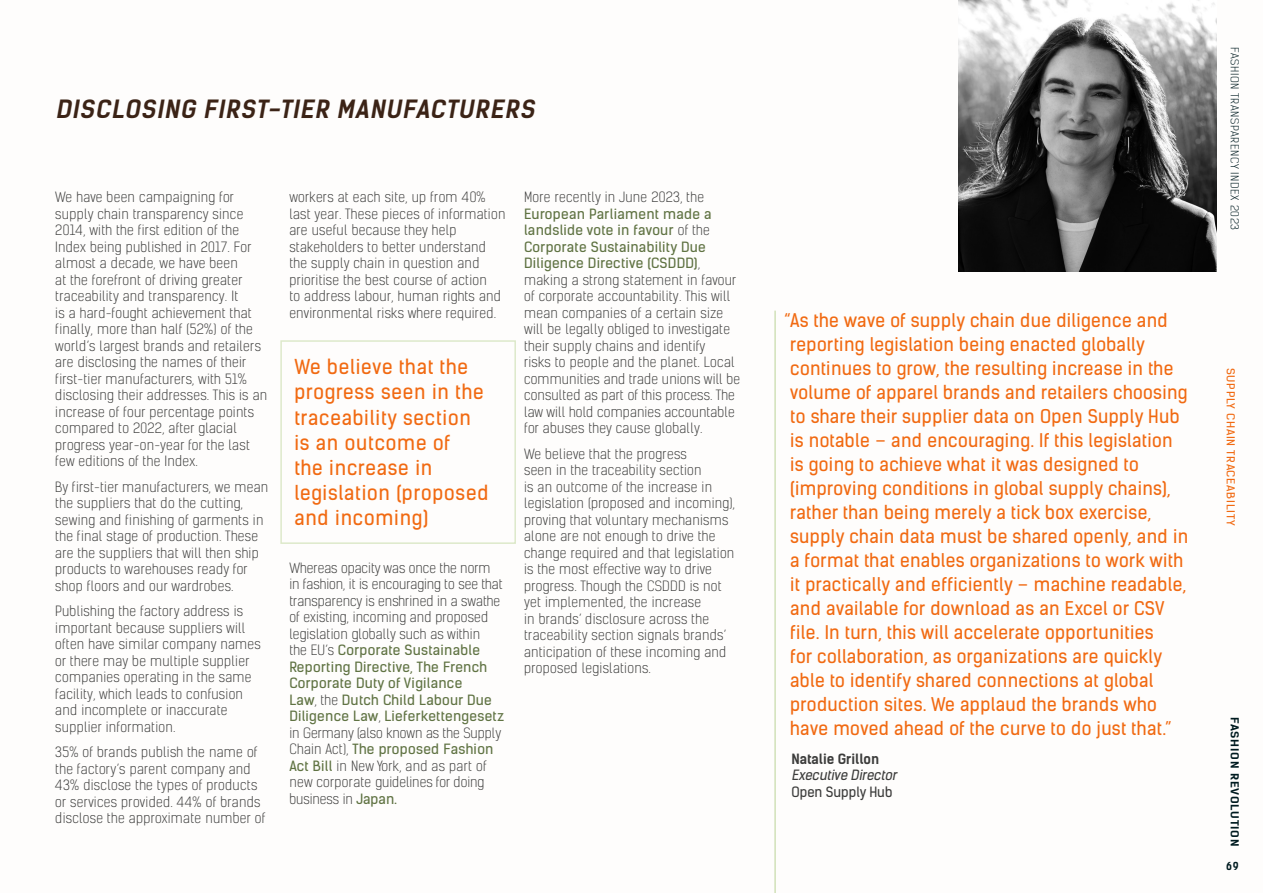
<style>
.page{position:relative;width:1263px;height:893px;background:#fff}
.page>*{position:absolute;margin:0;border:0;box-sizing:border-box;transform-origin:0 0}
.t1{font:italic 700 24px "Kelson Sans";color:#3b2316}
.t2{font:19.65px/25.2px "Kelson Sans";letter-spacing:.04em;color:#f16a12}
.t3{font:18px/24px "Kelson Sans";letter-spacing:.02em;color:#f16a12}
.t4{font:300 13.5px/16.5px "Kelson Sans";letter-spacing:.02em;color:#3c3c3b;scale:1.05 1}
.t5{font:300 13.5px/16.5px "Kelson Sans";color:#3c3c3b;scale:1.05 1}
.t6{font:italic 13.5px "Kelson Sans";color:#3c3c3b}
.t7{font:700 13.5px "Kelson Sans";color:#3c3c3b}
.t8{font:13.5px "Kelson Sans";color:#3c3c3b}
.t9{font:300 10.5px "Kelson Sans";letter-spacing:.05em;color:#001b20;scale:1.15 1}
.t10{font:10.5px "Kelson Sans";letter-spacing:.065em;color:#f16a12;scale:1.15 1}
.t11{font:700 10.5px "Kelson Sans";letter-spacing:.065em;color:#001b20;scale:1.15 1}
.t12{font:700 10.5px "Kelson Sans";letter-spacing:.065em;color:#001b20}
.s1{font-weight:400;color:#607343}
</style>
<div class="page">
<hr style="left:775px;top:311px;width:1px;height:582px;background:#bbd396">
<img style="left:959px;top:0;width:257px;height:271px">
<div style="left:280px;top:340px;width:236px;height:204px;border:2px solid #dde9ca"></div>
<p class="t9" style="left:1241px;top:47px;width:161px;rotate:90deg">FASHION TRANSPARENCY INDEX 2023</p>
<h1 class="t1" style="left:55px;top:95px;width:485px">DISCLOSING FIRST-TIER MANUFACTURERS</h1>
<p class="t4" style="left:55px;top:189px;width:203px">We have been campaigning for supply chain transparency since 2014, with the first edition of the Index being published in 2017. For almost a decade, we have been<br>at the forefront of driving greater traceability and transparency. It<br>is a hard-fought achievement that finally, more than half (52%) of the world’s largest brands and retailers are disclosing the names of their first-tier manufacturers, with 51% disclosing their addresses. This is an increase of four percentage points compared to 2022, after glacial progress year-on-year for the last few editions of the Index.</p>
<p class="t4" style="left:55px;top:478px;width:204px">By first-tier manufacturers, we mean the suppliers that do the cutting, sewing and finishing of garments in the final stage of production. These are the suppliers that will then ship products to warehouses ready for shop floors and our wardrobes.</p>
<p class="t4" style="left:55px;top:603px;width:197px">Publishing the factory address is important because suppliers will often have similar company names or there may be multiple supplier companies operating in the same facility, which leads to confusion and incomplete or inaccurate supplier information.</p>
<p class="t4" style="left:55px;top:744px;width:202px">35% of brands publish the name of the factory’s parent company and 43% disclose the types of products or services provided. 44% of brands disclose the approximate number of</p>
<p class="t4" style="left:289px;top:189px;width:207px">workers at each site, up from 40% last year. These pieces of information are useful because they help stakeholders to better understand the supply chain in question and prioritise the best course of action<br>to address labour, human rights and environmental risks where required.</p>
<p class="t4" style="left:524px;top:189px;width:173px">More recently in June 2023, the</p>
<p class="t4" style="left:524px;top:205px;width:207px"><span class="s1">European Parliament made a landslide vote in favour</span> of the <span class="s1">Corporate Sustainability Due Diligence Directive (CSDDD)</span>, making a strong statement in favour of corporate accountability. This will mean companies of a certain size will be legally obliged to investigate their supply chains and identify<br>risks to people and the planet. Local communities and trade unions will be consulted as part of this process. The law will hold companies accountable for abuses they cause globally.</p>
<p class="t4" style="left:524px;top:445px;width:202px">We believe that the progress<br>seen in the traceability section<br>is an outcome of the increase in legislation (proposed and incoming), proving that voluntary mechanisms alone are not enough to drive the change required and that legislation is the most effective way to drive progress. Though the CSDDD is not yet implemented, the increase<br>in brands’ disclosure across the traceability section signals brands’ anticipation of these incoming and proposed legislations.</p>
<p class="t3" style="left:790px;top:308px;width:399px;text-indent:-6px">“As the wave of supply chain due diligence and reporting legislation being enacted globally continues to grow, the resulting increase in the volume of apparel brands and retailers choosing to share their supplier data on Open Supply Hub is notable – and encouraging. If this legislation is going to achieve what it was designed to (improving conditions in global supply chains), rather than being merely a tick box exercise, supply chain data must be shared openly, and in a format that enables organizations to work with it practically and efficiently – machine readable, and available for download as an Excel or CSV file. In turn, this will accelerate opportunities<br>for collaboration, as organizations are quickly able to identify shared connections at global production sites. We applaud the brands who have moved ahead of the curve to do just that.”</p>
<p class="t7" style="left:791px;top:750px;width:89px">Natalie Grillon</p>
<p class="t6" style="left:791px;top:767px;width:110px">Executive Director</p>
<p class="t8" style="left:791px;top:783px;width:102px">Open Supply Hub</p>
<h2 class="t2" style="left:294px;top:354px;width:196px">We believe that the progress seen in the traceability section is an outcome of<br>the increase in legislation (proposed and incoming)</h2>
<p class="t10" style="left:1237px;top:368px;width:139px;rotate:90deg">SUPPLY CHAIN TRACEABILITY</p>
<p class="t5" style="left:289px;top:559px;width:206px">Whereas opacity was once the norm in fashion, it is encouraging to see that transparency is enshrined in a swathe of existing, incoming and proposed legislation globally such as within<br>the EU’s <span class="s1">Corporate Sustainable Reporting Directive, The French Corporate Duty of Vigilance<br>Law</span>, the <span class="s1">Dutch Child Labour Due Diligence Law</span>, <span class="s1">Lieferkettengesetz </span>in Germany (also known as the Supply Chain Act), <span class="s1">The proposed Fashion Act Bill</span> in New York, and as part of new corporate guidelines for doing business in <span class="s1">Japan.</span></p>
<p class="t11" style="left:1241px;top:717px;width:114px;rotate:90deg">FASHION REVOLUTION</p>
<p class="t12" style="left:1226px;top:859px;width:14px">69</p>
</div>
